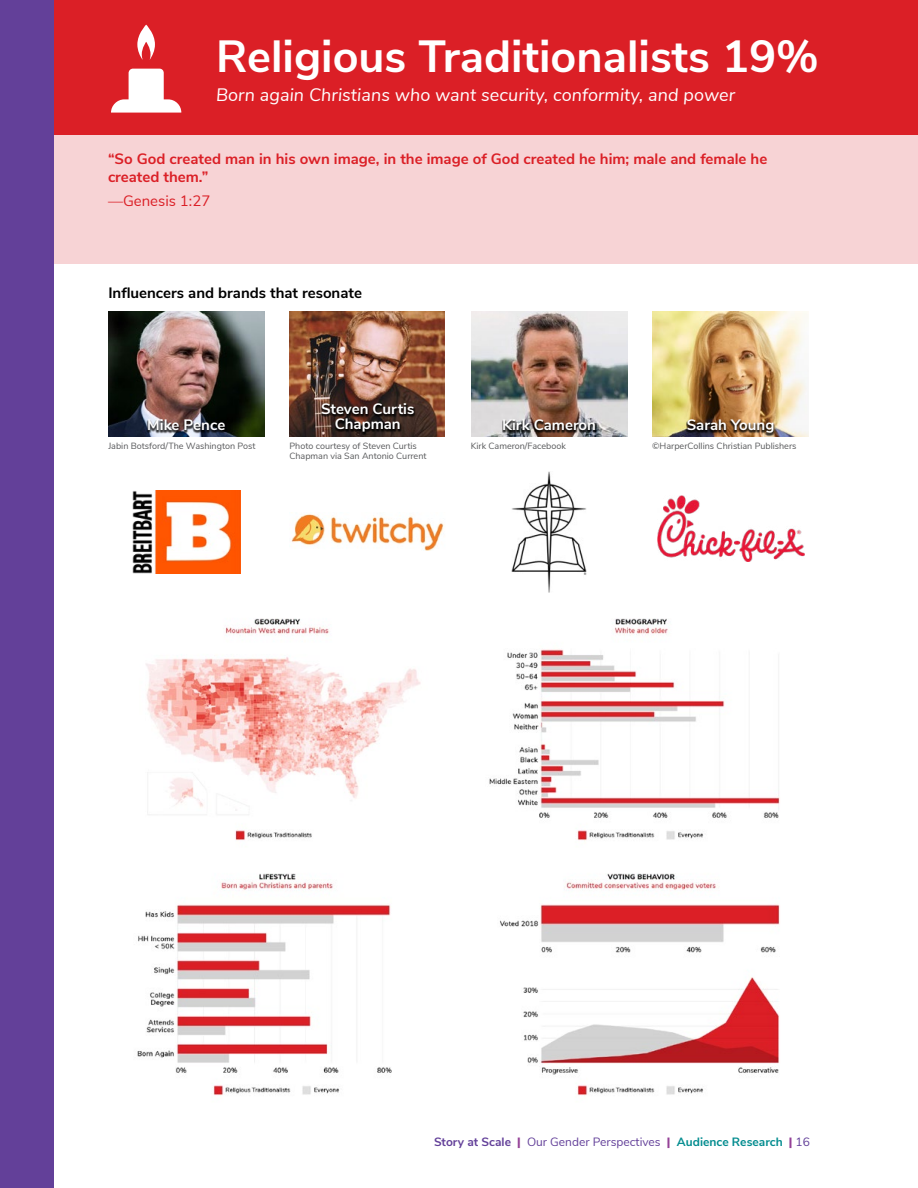
<style>
.page{position:relative;width:918px;height:1188px;background:#fff}
.page>*{position:absolute;margin:0;border:0;box-sizing:border-box;transform-origin:0 0}
.t1{font:700 45px "Nunito Sans";color:#fff}
.t2{font:italic 18px "Nunito Sans";letter-spacing:.005em;color:#fff}
.t3{font:700 15px/18px "Nunito Sans";color:#db1f26}
.t4{font:700 15px/15px "Nunito Sans";color:#fff;text-align:center}
.t5{font:700 15px "Nunito Sans";color:#000}
.t6{font:15px "Nunito Sans";color:#db1f26}
.t7{font:12px "Nunito Sans";color:#634099}
.t8{font:9px/10.8px "Nunito Sans";color:#58595b}
.s1{font-weight:700}
.s2{font-weight:900;color:#944096}
.s3{font-weight:700;color:#038c8f}
</style>
<div class="page">
<div style="left:0;top:0;width:54px;height:1188px;background:#634099"></div>
<div style="left:54px;top:0;width:864px;height:135px;background:#db1f26"></div>
<div style="left:54px;top:135px;width:864px;height:129px;background:#f7d3d5"></div>
<img style="left:133px;top:490px;width:107px;height:83px">
<img style="left:291px;top:514px;width:153px;height:37px">
<img style="left:512px;top:471px;width:75px;height:121px">
<img style="left:658px;top:496px;width:146px;height:66px">
<img style="left:146px;top:618px;width:275px;height:223px">
<img style="left:137px;top:873px;width:255px;height:223px">
<img style="left:489px;top:618px;width:291px;height:223px">
<img style="left:500px;top:873px;width:280px;height:223px">
<img style="left:108px;top:312px;width:157px;height:124px">
<div style="left:147px;top:420px;width:80px;height:14px;background:#000;opacity:.75"></div>
<img style="left:290px;top:312px;width:155px;height:124px">
<div style="left:320px;top:404px;width:96px;height:32px;background:#000;opacity:.75"></div>
<img style="left:471px;top:312px;width:156px;height:124px">
<div style="left:502px;top:420px;width:95px;height:14px;background:#000;opacity:.75"></div>
<img style="left:653px;top:312px;width:156px;height:124px">
<div style="left:686px;top:420px;width:90px;height:17px;background:#000;opacity:.75"></div>
<svg style="left:137px;top:25px;width:18px;height:35px"></svg>
<svg style="left:111px;top:69px;width:70px;height:44px"></svg>
<h1 class="t1" style="left:216px;top:24px;width:604px">Religious Traditionalists 19%</h1>
<h2 class="t2" style="left:216px;top:81px;width:521px">Born again Christians who want security, conformity, and power</h2>
<h3 class="t3" style="left:108px;top:149px;width:661px">“So God created man in his own image, in the image of God created he him; male and female he created them.”</h3>
<h3 class="t6" style="left:108px;top:190px;width:104px">—Genesis 1:27</h3>
<h3 class="t5" style="left:108px;top:281px;width:255px">Influencers and brands that resonate</h3>
<h3 class="t4" style="left:147px;top:416px;width:80px">Mike Pence</h3>
<p class="t8" style="left:108px;top:440px;width:149px">Jabin Botsford/The Washington Post</p>
<h3 class="t4" style="left:321px;top:400px;width:95px">Steven Curtis<br>Chapman</h3>
<p class="t8" style="left:289px;top:440px;width:139px">Photo courtesy of Steven Curtis<br>Chapman via San Antonio Current</p>
<h3 class="t4" style="left:502px;top:416px;width:95px">Kirk Cameron</h3>
<p class="t8" style="left:471px;top:440px;width:97px">Kirk Cameron/Facebook</p>
<h3 class="t4" style="left:687px;top:416px;width:89px">Sarah Young</h3>
<p class="t8" style="left:652px;top:440px;width:146px">©HarperCollins Christian Publishers</p>
<h3 class="t7" style="left:434px;top:1133px;width:377px"><span class="s1">Story at Scale</span> <span class="s2">|</span> Our Gender Perspectives <span class="s2">|</span> <span class="s3">Audience Research</span> <span class="s2">|</span> 16</h3>
</div>
